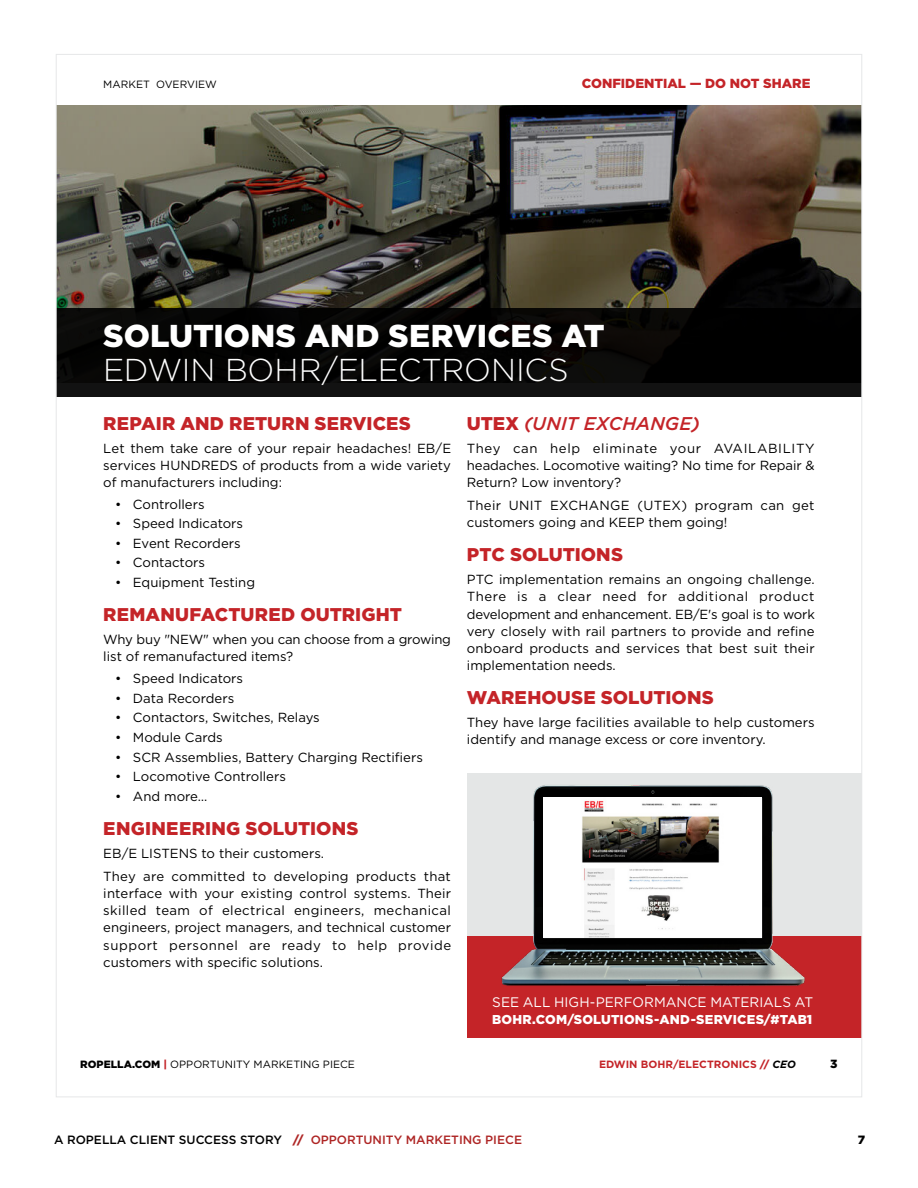
<style>
.page{position:relative;width:918px;height:1188px;background:#fff}
.page>*{position:absolute;margin:0;border:0;box-sizing:border-box;transform-origin:0 0}
.t1{font:900 31.65px "Gotham";color:#fff}
.t2{font:300 31.65px "Gotham";letter-spacing:-.005em;color:#fff}
.t3{font:900 18.45px "Gotham";letter-spacing:.01em;color:#c42428}
.t4{font:italic 500 18.45px "Gotham";letter-spacing:.005em;color:#c42428}
.t5{font:13.8px "Gotham";color:#fff}
.t6{font:13.2px/17.1px "Gotham";color:#000;text-align:justify}
.t7{font:900 13.2px "Gotham";color:#c42428}
.t8{font:900 12.9px "Gotham";letter-spacing:.015em;color:#fff}
.t9{font:500 12px "Gotham";color:#000}
.t10{font:900 12px "Gotham";color:#000}
.t11{font:900 11.85px "Gotham";color:#000}
.t12{font:10.5px "Gotham";color:#000}
.t13{font:700 10.5px "Gotham";color:#c42428}
.s1{font-weight:900;font-style:normal}
.s2{font-weight:900}
.s3{font-weight:900;color:#c42428}
.s4{font-style:italic;color:#000}
.s5{font-weight:900;color:#ae2524}
.s6{color:#ae2524}
</style>
<div class="page">
<div style="left:467px;top:773px;width:395px;height:265px;background:#e4e6e6"></div>
<img style="left:58px;top:105px;width:802px;height:203px">
<div style="left:56px;top:308px;width:806px;height:88px;background:#000"></div>
<div style="left:467px;top:936px;width:395px;height:102px;background:#c42428"></div>
<img style="left:501px;top:785px;width:304px;height:201px">
<img style="left:543px;top:797px;width:219px;height:141px">
<p class="t12" style="left:103px;top:78px;width:115px">MARKET OVERVIEW</p>
<p class="t7" style="left:582px;top:74px;width:230px">CONFIDENTIAL — DO NOT SHARE</p>
<h1 class="t1" style="left:103px;top:314px;width:503px">SOLUTIONS AND SERVICES AT</h1>
<h1 class="t2" style="left:103px;top:350px;width:467px">EDWIN BOHR/ELECTRONICS</h1>
<h2 class="t3" style="left:103px;top:410px;width:309px">REPAIR AND RETURN SERVICES</h2>
<p class="t6" style="left:103px;top:439px;width:349px">Let them take care of your repair headaches! EB/E services HUNDREDS of products from a wide variety of manufacturers including:</p>
<p class="t6" style="left:115px;top:495px;width:91px">• Controllers</p>
<p class="t6" style="left:115px;top:515px;width:130px">• Speed Indicators</p>
<p class="t6" style="left:115px;top:534px;width:127px">• Event Recorders</p>
<p class="t6" style="left:115px;top:554px;width:91px">• Contactors</p>
<p class="t6" style="left:115px;top:573px;width:141px">• Equipment Testing</p>
<h2 class="t3" style="left:103px;top:602px;width:300px">REMANUFACTURED OUTRIGHT</h2>
<p class="t6" style="left:103px;top:631px;width:349px">Why buy "NEW" when you can choose from a growing list of remanufactured items?</p>
<p class="t6" style="left:115px;top:670px;width:130px">• Speed Indicators</p>
<p class="t6" style="left:115px;top:689px;width:121px">• Data Recorders</p>
<p class="t6" style="left:115px;top:709px;width:206px">• Contactors, Switches, Relays</p>
<p class="t6" style="left:115px;top:728px;width:109px">• Module Cards</p>
<p class="t6" style="left:115px;top:748px;width:309px">• SCR Assemblies, Battery Charging Rectifiers</p>
<p class="t6" style="left:115px;top:768px;width:172px">• Locomotive Controllers</p>
<p class="t6" style="left:115px;top:787px;width:94px">• And more…</p>
<h2 class="t3" style="left:103px;top:816px;width:257px">ENGINEERING SOLUTIONS</h2>
<p class="t6" style="left:103px;top:842px;width:349px;line-height:23.1px">EB/E LISTENS to their customers.<br>They are committed to developing products that</p>
<p class="t6" style="left:103px;top:885px;width:349px">interface with your existing control systems. Their skilled team of electrical engineers, mechanical engineers, project managers, and technical customer support personnel are ready to help provide customers with specific solutions.</p>
<h2 class="t4" style="left:467px;top:411px;width:235px"><span class="s1">UTEX</span> (UNIT EXCHANGE)</h2>
<p class="t6" style="left:467px;top:439px;width:349px">They can help eliminate your AVAILABILITY headaches. Locomotive waiting? No time for Repair &amp; Return? Low inventory?</p>
<p class="t6" style="left:467px;top:496px;width:349px">Their UNIT EXCHANGE (UTEX) program can get customers going and KEEP them going!</p>
<h2 class="t3" style="left:467px;top:542px;width:158px">PTC SOLUTIONS</h2>
<p class="t6" style="left:467px;top:571px;width:349px">PTC implementation remains an ongoing challenge.<br>There is a clear need for additional product development and enhancement. EB/E's goal is to work very closely with rail partners to provide and refine onboard products and services that best suit their implementation needs.</p>
<h2 class="t3" style="left:467px;top:685px;width:248px">WAREHOUSE SOLUTIONS</h2>
<p class="t6" style="left:467px;top:714px;width:349px">They have large facilities available to help customers identify and manage excess or core inventory.</p>
<p class="t5" style="left:492px;top:993px;width:323px">SEE ALL HIGH-PERFORMANCE MATERIALS AT</p>
<p class="t8" style="left:492px;top:1011px;width:322px">BOHR.COM/SOLUTIONS-AND-SERVICES/#TAB1</p>
<p class="t12" style="left:80px;top:1057px;width:276px"><span class="s2">ROPELLA.COM</span> <span class="s3">|</span> OPPORTUNITY MARKETING PIECE</p>
<p class="t13" style="left:599px;top:1057px;width:198px">EDWIN BOHR/ELECTRONICS <span class="s2">//</span> <span class="s4">CEO</span></p>
<p class="t11" style="left:830px;top:1056px;width:9px">3</p>
<p class="t9" style="left:54px;top:1132px;width:470px">A ROPELLA CLIENT SUCCESS STORY <span class="s5">//</span> <span class="s6">OPPORTUNITY MARKETING PIECE</span></p>
<p class="t10" style="left:858px;top:1131px;width:9px">7</p>
</div>
